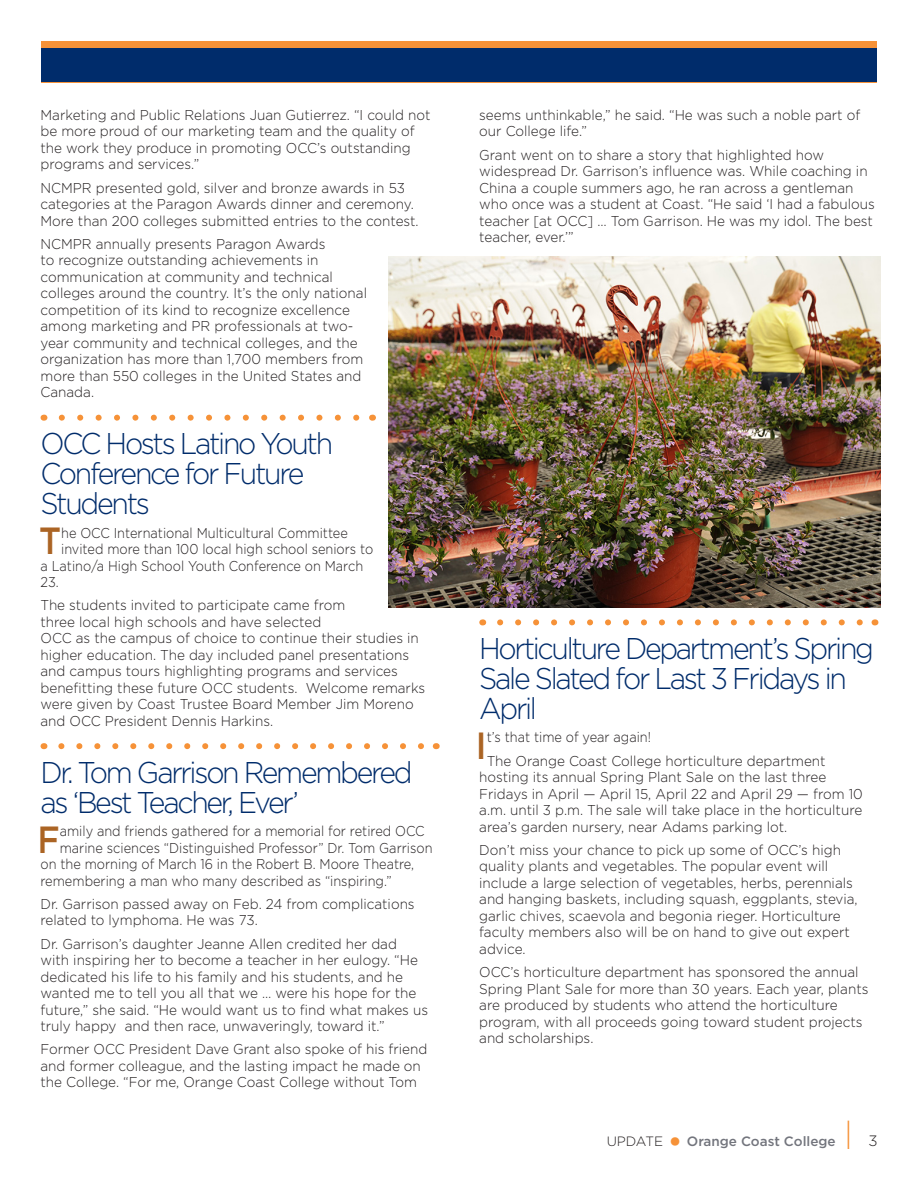
<style>
.page{position:relative;width:918px;height:1188px;background:#fff}
.page>*{position:absolute;margin:0;border:0;box-sizing:border-box;transform-origin:0 0}
.t1{font:300 40.5px "Gotham";color:#f69238;scale:.67 1}
.t2{font:500 37.8px "Gotham";color:#ab6424;scale:.9 1}
.t3{font:300 30px/30px "Gotham";letter-spacing:-.08em;color:#002c6b;scale:.95 1}
.t4{font:300 15px "Gotham";color:#231f20}
.t5{font:300 14.25px/16.5px "Gotham";color:#231f20;scale:.95 1}
.t6{font:300 14.25px "Gotham";color:#231f20;scale:.9 1}
.t7{font:500 13.5px "Gotham";color:#73757d}
.s1{font-weight:300;color:#231f20}
.s2{font-size:30px;color:#f69238}
</style>
<div class="page">
<div style="left:41px;top:41px;width:836px;height:41px;background:#f69238"></div>
<div style="left:41px;top:49px;width:836px;height:33px;background:#002c6b"></div>
<svg style="left:62px;top:415px;width:298px;height:6px"></svg>
<svg style="left:61px;top:743px;width:363px;height:6px"></svg>
<svg style="left:500px;top:619px;width:363px;height:6px"></svg>
<img style="left:389px;top:256px;width:491px;height:352px">
<p class="t5" style="left:40px;top:106px;width:412px">Marketing and Public Relations Juan Gutierrez. “I could not be more proud of our marketing team and the quality of the work they produce in promoting OCC’s outstanding programs and services.”</p>
<p class="t5" style="left:40px;top:179px;width:400px">NCMPR presented gold, silver and bronze awards in 53 categories at the Paragon Awards dinner and ceremony.<br>More than 200 colleges submitted entries to the contest.</p>
<p class="t5" style="left:40px;top:235px;width:345px">NCMPR annually presents Paragon Awards<br>to recognize outstanding achievements in communication at community and technical colleges around the country. It’s the only national competition of its kind to recognize excellence among marketing and PR professionals at two&shy;year community and technical colleges, and the organization has more than 1,700 members from more than 550 colleges in the United States and Canada.</p>
<h2 class="t3" style="left:40px;top:428px;width:310px">OCC Hosts Latino Youth<br>Conference for Future<br>Students</h2>
<p class="t2" style="left:39px;top:519px;width:26px">T</p>
<p class="t6" style="left:61px;top:525px;width:320px">he OCC International Multicultural Committee</p>
<p class="t6" style="left:61px;top:541px;width:348px">invited more than 100 local high school seniors to</p>
<p class="t6" style="left:40px;top:558px;width:360px">a Latino/a High School Youth Conference on March</p>
<p class="t6" style="left:40px;top:574px;width:22px">23.</p>
<p class="t5" style="left:40px;top:597px;width:407px">The students invited to participate came from<br>three local high schools and have selected<br>OCC as the campus of choice to continue their studies in higher education. The day included panel presentations and campus tours highlighting programs and services benefitting these future OCC students. Welcome remarks were given by Coast Trustee Board Member Jim Moreno and OCC President Dennis Harkins.</p>
<h2 class="t3" style="left:40px;top:757px;width:393px">Dr. Tom Garrison Remembered as ‘Best Teacher, Ever’</h2>
<p class="t2" style="left:37px;top:818px;width:26px">F</p>
<p class="t6" style="left:60px;top:823px;width:407px">amily and friends gathered for a memorial for retired OCC</p>
<p class="t6" style="left:60px;top:840px;width:416px">marine sciences “Distinguished Professor” Dr. Tom Garrison</p>
<p class="t6" style="left:41px;top:856px;width:417px">on the morning of March 16 in the Robert B. Moore Theatre,</p>
<p class="t6" style="left:41px;top:873px;width:392px">remembering a man who many described as “inspiring.”</p>
<p class="t5" style="left:40px;top:895px;width:395px">Dr. Garrison passed away on Feb. 24 from complications related to lymphoma. He was 73.</p>
<p class="t5" style="left:40px;top:935px;width:410px">Dr. Garrison’s daughter Jeanne Allen credited her dad with inspiring her to become a teacher in her eulogy. “He dedicated his life to his family and his students, and he wanted me to tell you all that we … were his hope for the future,” she said. “He would want us to find what makes us truly happy and then race, unwaveringly, toward it.”</p>
<p class="t5" style="left:40px;top:1041px;width:409px">Former OCC President Dave Grant also spoke of his friend and former colleague, and the lasting impact he made on the College. “For me, Orange Coast College without Tom</p>
<p class="t5" style="left:479px;top:106px;width:403px">seems unthinkable,” he said. “He was such a noble part of our College life.”</p>
<p class="t5" style="left:479px;top:146px;width:418px">Grant went on to share a story that highlighted how widespread Dr. Garrison’s influence was. While coaching in China a couple summers ago, he ran across a gentleman who once was a student at Coast. “He said ‘I had a fabulous teacher [at OCC] … Tom Garrison. He was my idol. The best teacher, ever.’”</p>
<h2 class="t3" style="left:479px;top:633px;width:417px">Horticulture Department’s Spring<br>Sale Slated for Last 3 Fridays in<br>April</h2>
<p class="t2" style="left:476px;top:724px;width:13px">I</p>
<p class="t6" style="left:487px;top:730px;width:184px">t’s that time of year again!</p>
<p class="t5" style="left:479px;top:752px;width:405px;text-indent:7px">The Orange Coast College horticulture department hosting its annual Spring Plant Sale on the last three Fridays in April — April 15, April 22 and April 29 — from 10 a.m. until 3 p.m. The sale will take place in the horticulture area’s garden nursery, near Adams parking lot.</p>
<p class="t5" style="left:479px;top:841px;width:400px">Don’t miss your chance to pick up some of OCC’s high quality plants and vegetables. The popular event will include a large selection of vegetables, herbs, perennials and hanging baskets, including squash, eggplants, stevia, garlic chives, scaevola and begonia rieger. Horticulture faculty members also will be on hand to give out expert advice.</p>
<p class="t5" style="left:479px;top:964px;width:411px">OCC’s horticulture department has sponsored the annual Spring Plant Sale for more than 30 years. Each year, plants are produced by students who attend the horticulture program, with all proceeds going toward student projects and scholarships.</p>
<p class="t7" style="left:607px;top:1133px;width:231px"><span class="s1">UPDATE</span> <span class="s2">•</span> Orange Coast College</p>
<h1 class="t1" style="left:845px;top:1112px;width:13px">I</h1>
<p class="t4" style="left:868px;top:1132px;width:11px">3</p>
</div>
